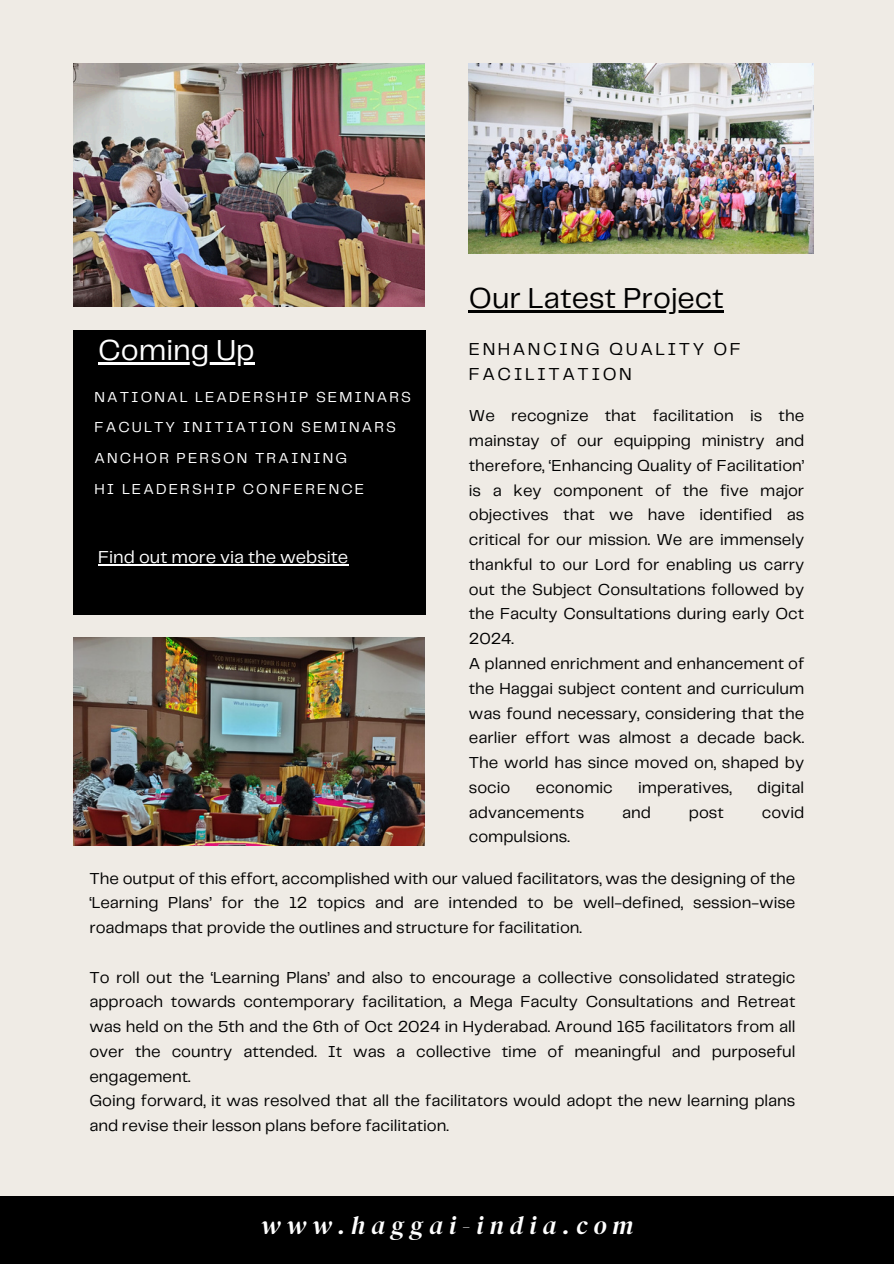
<style>
.page{position:relative;width:894px;height:1264px;background:#fff}
.page>*{position:absolute;margin:0;border:0;box-sizing:border-box;transform-origin:0 0}
.t1{font:30px "Telegraf";color:#000}
.t2{font:30px "Telegraf";color:#fff}
.t3{font:italic 25.5px "DM Serif Display";letter-spacing:.225em;color:#fff}
.t4{font:18px/24.8px "Telegraf";letter-spacing:.14em;color:#000}
.t5{font:18px "Telegraf";color:#fff}
.t6{font:16.5px/24.8px "Telegraf";color:#000}
.t7{font:15px "Telegraf";letter-spacing:.14em;color:#fff}
</style>
<div class="page">
<div style="left:0;top:0;width:893px;height:1263px;background:#efebe5"></div>
<div style="left:74px;top:330px;width:352px;height:284px;background:#000"></div>
<div style="left:0;top:1196px;width:893px;height:67px;background:#000"></div>
<img style="left:468px;top:64px;width:345px;height:190px">
<img style="left:74px;top:638px;width:351px;height:207px">
<img style="left:74px;top:64px;width:351px;height:243px">
<hr style="left:98px;top:564px;width:250px;height:1px;background:#fff">
<hr style="left:98px;top:362px;width:157px;height:2px;background:#fff">
<hr style="left:468px;top:310px;width:255px;height:2px;background:#000">
<h1 class="t2" style="left:98px;top:337px;width:158px">Coming Up</h1>
<h4 class="t7" style="left:94px;top:390px;width:318px">NATIONAL LEADERSHIP SEMINARS</h4>
<p class="t7" style="left:94px;top:421px;width:303px">FACULTY INITIATION SEMINARS</p>
<h3 class="t7" style="left:94px;top:452px;width:254px">ANCHOR PERSON TRAINING</h3>
<p class="t7" style="left:94px;top:482px;width:271px">HI LEADERSHIP CONFERENCE</p>
<p class="t5" style="left:98px;top:549px;width:251px">Find out more via the website</p>
<p class="t1" style="left:468px;top:285px;width:256px">Our Latest Project</p>
<p class="t4" style="left:468px;top:337px;width:273px">ENHANCING QUALITY OF<br>FACILITATION</p>
<p class="t6" style="left:468px;top:404px;width:337px">We recognize that facilitation is the mainstay of our equipping ministry and therefore, ‘Enhancing Quality of Facilitation’ is a key component of the five major objectives that we have identified as critical for our mission. We are immensely thankful to our Lord for enabling us carry out the Subject Consultations followed by the Faculty Consultations during early Oct 2024.<br>A planned enrichment and enhancement of the Haggai subject content and curriculum was found necessary, considering that the earlier effort was almost a decade back.<br>The world has since moved on, shaped by socio</p>
<p class="t6" style="left:535px;top:775px;width:78px">economic</p>
<p class="t6" style="left:638px;top:775px;width:95px">imperatives,</p>
<p class="t6" style="left:757px;top:775px;width:49px">digital</p>
<p class="t6" style="left:468px;top:800px;width:117px">advancements</p>
<p class="t6" style="left:622px;top:800px;width:30px">and</p>
<p class="t6" style="left:688px;top:800px;width:37px">post</p>
<p class="t6" style="left:761px;top:800px;width:44px">covid</p>
<p class="t6" style="left:468px;top:825px;width:102px">compulsions.</p>
<p class="t6" style="left:89px;top:866px;width:707px;text-align:justify">The output of this effort, accomplished with our valued facilitators, was the designing of the ‘Learning Plans’ for the 12 topics and are intended to be well-defined, session-wise roadmaps that provide the outlines and structure for facilitation.</p>
<h4 class="t6" style="left:89px;top:965px;width:707px">To roll out the ‘Learning Plans’ and also to encourage a collective consolidated strategic approach towards contemporary facilitation, a Mega Faculty Consultations and Retreat was held on the 5th and the 6th of Oct 2024 in Hyderabad. Around 165 facilitators from all over the country attended. It was a collective time of meaningful and purposeful engagement.<br>Going forward, it was resolved that all the facilitators would adopt the new learning plans and revise their lesson plans before facilitation.</h4>
<h1 class="t3" style="left:260px;top:1207px;width:374px">www.haggai-india.com</h1>
</div>
